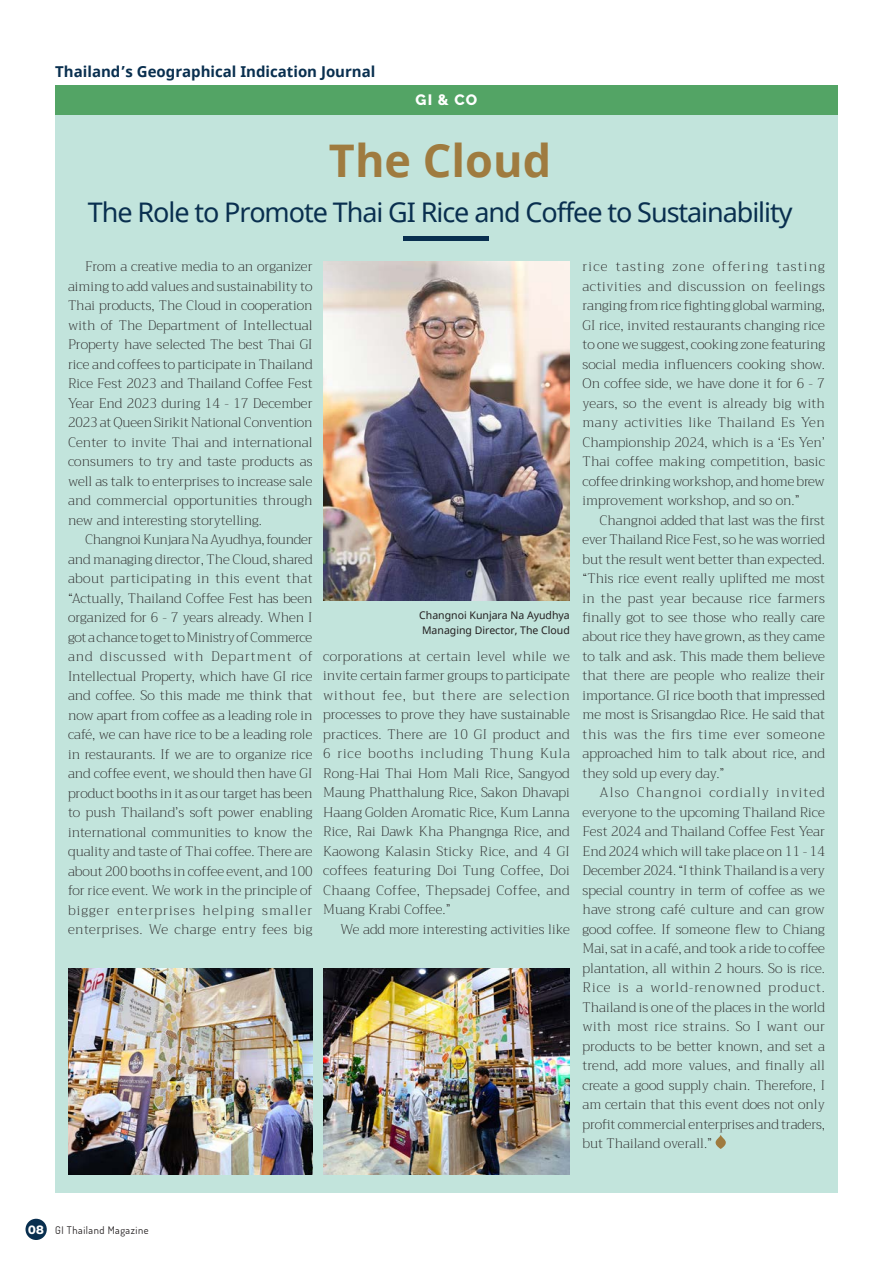
<style>
.page{position:relative;width:893px;height:1263px;background:#fff}
.page>*{position:absolute;margin:0;border:0;box-sizing:border-box;transform-origin:0 0}
.t1{font:700 45px "Noto Sans";color:#9f7b3f}
.t2{font:27px "Noto Sans";letter-spacing:-.04em;color:#092f4f}
.body{font:700 15px "Noto Sans";color:#092f4f}
.t3{font:800 15px "Raleway";color:#fff}
.Intro_Text{font:200 13.5px/19.5px "Trirong";color:#231f20;text-align:justify}
.t4{font:10.5px "Noto Sans";color:#231f20}
.t5{font:10.5px "Dosis";letter-spacing:.05em;color:#231f20}
.s1{font-family:"District Pro";font-weight:700;font-size:12px;color:#fff}
</style>
<div class="page">
<div style="left:26px;top:1219px;width:21px;height:21px;background:#092f4f;border-radius:50%"></div>
<div style="left:55px;top:85px;width:783px;height:1107px;background:#c2e4dc"></div>
<hr style="left:404px;top:237px;width:85px;height:4px;background:#092f4f">
<div style="left:55px;top:85px;width:783px;height:30px;background:#53a465"></div>
<svg style="left:715px;top:1135px;width:11px;height:14px"></svg>
<img style="left:323px;top:261px;width:247px;height:340px">
<img style="left:323px;top:968px;width:247px;height:206px">
<img style="left:68px;top:968px;width:245px;height:206px">
<p class="body" style="left:55px;top:61px;width:322px">Thailand’s Geographical Indication Journal</p>
<p class="t3" style="left:416px;top:91px;width:63px">GI &amp; CO</p>
<p class="t1" style="left:329px;top:128px;width:224px">The Cloud</p>
<p class="t2" style="left:88px;top:193px;width:706px">The Role to Promote Thai GI Rice and Coffee to Sustainability</p>
<p class="Intro_Text" style="left:68px;top:257px;width:246px;text-indent:17px">From a creative media to an organizer aiming to add values and sustainability to Thai products, The Cloud in cooperation with of The Department of Intellectual Property have selected The best Thai GI rice and coffees to participate in Thailand Rice Fest 2023 and Thailand Coffee Fest Year End 2023 during 14 - 17 December 2023 at Queen Sirikit National Convention Center to invite Thai and international consumers to try and taste products as well as talk to enterprises to increase sale and commercial opportunities through new and interesting storytelling.</p>
<p class="Intro_Text" style="left:68px;top:530px;width:246px;text-indent:17px">Changnoi Kunjara Na Ayudhya, founder and managing director, The Cloud, shared about participating in this event that “Actually, Thailand Coffee Fest has been organized for 6 - 7 years already. When I got a chance to get to Ministry of Commerce and discussed with Department of Intellectual Property, which have GI rice and coffee. So this made me think that now apart from coffee as a leading role in café, we can have rice to be a leading role in restaurants. If we are to organize rice and coffee event, we should then have GI product booths in it as our target has been to push Thailand’s soft power enabling international communities to know the quality and taste of Thai coffee. There are about 200 booths in coffee event, and 100 for rice event. We work in the principle of bigger enterprises helping smaller enterprises. We charge entry fees big</p>
<p class="Intro_Text" style="left:583px;top:257px;width:244px">rice tasting zone offering tasting activities and discussion on feelings ranging from rice fighting global warming, GI rice, invited restaurants changing rice to one we suggest, cooking zone featuring social media influencers cooking show.<br>On coffee side, we have done it for 6 - 7 years, so the event is already big with many activities like Thailand Es Yen Championship 2024, which is a ‘Es Yen’ Thai coffee making competition, basic coffee drinking workshop, and home brew improvement workshop, and so on.”</p>
<p class="Intro_Text" style="left:583px;top:510px;width:244px;text-indent:17px">Changnoi added that last was the first ever Thailand Rice Fest, so he was worried but the result went better than expected. “This rice event really uplifted me most in the past year because rice farmers finally got to see those who really care about rice they have grown, as they came to talk and ask. This made them believe that there are people who realize their importance. GI rice booth that impressed me most is Srisangdao Rice. He said that this was the firs time ever someone approached him to talk about rice, and they sold up every day.”</p>
<p class="Intro_Text" style="left:583px;top:783px;width:244px;text-indent:17px">Also Changnoi cordially invited everyone to the upcoming Thailand Rice Fest 2024 and Thailand Coffee Fest Year End 2024 which will take place on 11 - 14<br>December 2024. “I think Thailand is a very special country in term of coffee as we have strong café culture and can grow good coffee. If someone flew to Chiang Mai, sat in a café, and took a ride to coffee plantation, all within 2 hours. So is rice.<br>Rice is a world-renowned product.<br>Thailand is one of the places in the world with most rice strains. So I want our products to be better known, and set a trend, add more values, and finally all create a good supply chain. Therefore, I am certain that this event does not only profit commercial enterprises and traders, but Thailand overall.”</p>
<p class="t4" style="left:419px;top:608px;width:152px">Changnoi Kunjara Na Ayudhya</p>
<p class="t4" style="left:422px;top:623px;width:149px">Managing Director, The Cloud</p>
<p class="Intro_Text" style="left:323px;top:647px;width:248px">corporations at certain level while we invite certain farmer groups to participate without fee, but there are selection processes to prove they have sustainable practices. There are 10 GI product and 6 rice booths including Thung Kula Rong-Hai Thai Hom Mali Rice, Sangyod Maung Phatthalung Rice, Sakon Dhavapi Haang Golden Aromatic Rice, Kum Lanna Rice, Rai Dawk Kha Phangnga Rice, and Kaowong Kalasin Sticky Rice, and 4 GI coffees featuring Doi Tung Coffee, Doi Chaang Coffee, Thepsadej Coffee, and Muang Krabi Coffee.”</p>
<p class="Intro_Text" style="left:340px;top:920px;width:231px">We add more interesting activities like</p>
<p class="t5" style="left:28px;top:1223px;width:122px"><span class="s1">08</span> GI Thailand Magazine</p>
</div>
